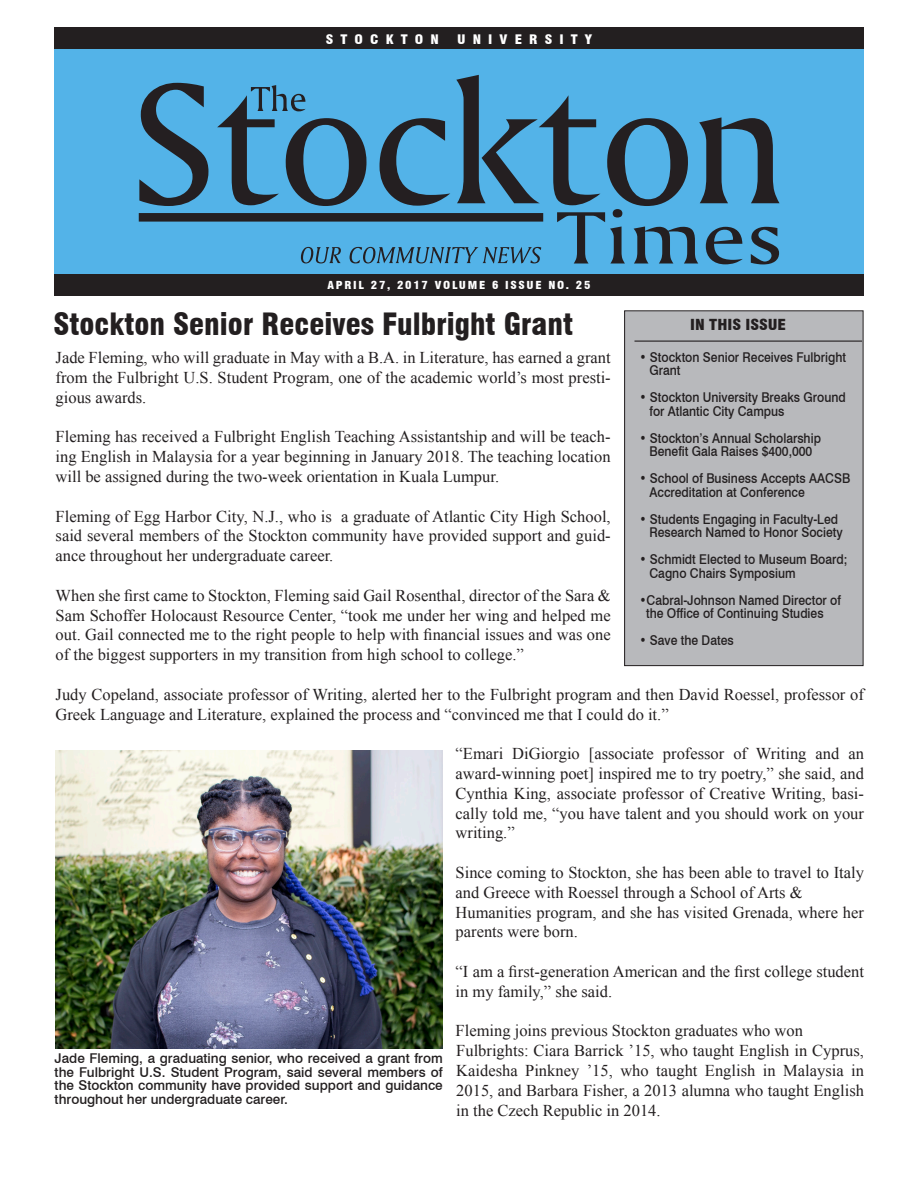
<style>
.page{position:relative;width:918px;height:1188px;background:#fff}
.page>*{position:absolute;margin:0;border:0;box-sizing:border-box;transform-origin:0 0}
.t1{font:900 condensed 30px "Swiss 721 BT";color:#231f20}
.t2{font:16.5px/19.8px "Times New Roman";color:#231f20;text-align:justify}
.t3{font:900 condensed 14.85px "Swiss 721 BT";color:#231f20;scale:1.11 1}
.t4{font:500 13.5px "Swiss 721 BT";color:#231f20;scale:.9 1}
.t5{font:500 13.5px/13.5px "Swiss 721 BT";color:#231f20;text-align:justify}
.t6{font:900 condensed 12.9px "Swiss 721 BT";letter-spacing:.5em;color:#fff;scale:1.11 1}
.t7{font:900 condensed 10.8px "Swiss 721 BT";letter-spacing:.145em;color:#fff;scale:1.11 1}
</style>
<div class="page">
<div style="left:54px;top:48px;width:810px;height:237px;background:#53b3e8"></div>
<div style="left:54px;top:274px;width:810px;height:22px;background:#231f20"></div>
<div style="left:54px;top:27px;width:810px;height:22px;background:#231f20"></div>
<div style="left:625px;top:311px;width:238px;height:355px;background:#b8b9bc"></div>
<div style="left:624px;top:310px;width:239px;height:356px;border:1px solid #231f20"></div>
<hr style="left:634px;top:341px;width:228px;height:1px;background:#231f20">
<svg style="left:139px;top:83px;width:69px;height:123px"></svg>
<svg style="left:217px;top:75px;width:563px;height:189px"></svg>
<div style="left:139px;top:213px;width:404px;height:9px;background:#241f21"></div>
<img style="left:55px;top:750px;width:387px;height:299px">
<p class="t6" style="left:326px;top:32px;width:103px">STOCKTON</p>
<p class="t6" style="left:457px;top:32px;width:123px">UNIVERSITY</p>
<p class="t7" style="left:328px;top:279px;width:238px">APRIL 27, 2017 VOLUME 6 ISSUE NO. 25</p>
<p class="t1" style="left:54px;top:306px;width:521px">Stockton Senior Receives Fulbright Grant</p>
<p class="t3" style="left:690px;top:315px;width:88px">IN THIS ISSUE</p>
<p class="t4" style="left:639px;top:349px;width:231px">• Stockton Senior Receives Fulbright</p>
<p class="t4" style="left:649px;top:362px;width:36px">Grant</p>
<p class="t4" style="left:639px;top:389px;width:231px">• Stockton University Breaks Ground</p>
<p class="t4" style="left:649px;top:403px;width:152px">for Atlantic City Campus</p>
<p class="t4" style="left:639px;top:430px;width:203px">• Stockton’s Annual Scholarship</p>
<p class="t4" style="left:649px;top:443px;width:183px">Benefit Gala Raises $400,000</p>
<p class="t4" style="left:639px;top:470px;width:236px">• School of Business Accepts AACSB</p>
<p class="t4" style="left:649px;top:484px;width:174px">Accreditation at Conference</p>
<p class="t4" style="left:639px;top:511px;width:222px">• Students Engaging in Faculty-Led</p>
<p class="t4" style="left:649px;top:524px;width:216px">Research Named to Honor Society</p>
<p class="t4" style="left:639px;top:551px;width:233px">• Schmidt Elected to Museum Board;</p>
<p class="t4" style="left:649px;top:565px;width:164px">Cagno Chairs Symposium</p>
<p class="t4" style="left:639px;top:592px;width:226px">•Cabral-Johnson Named Director of</p>
<p class="t4" style="left:646px;top:605px;width:199px">the Office of Continuing Studies</p>
<p class="t4" style="left:639px;top:632px;width:106px">• Save the Dates</p>
<p class="t2" style="left:56px;top:347px;width:557px">Jade Fleming, who will graduate in May with a B.A. in Literature, has earned a grant from the Fulbright U.S. Student Program, one of the academic world’s most presti&shy;gious awards.</p>
<p class="t2" style="left:56px;top:427px;width:557px">Fleming has received a Fulbright English Teaching Assistantship and will be teach&shy;ing English in Malaysia for a year beginning in January 2018. The teaching location will be assigned during the two-week orientation in Kuala Lumpur.</p>
<p class="t2" style="left:56px;top:506px;width:557px">Fleming of Egg Harbor City, N.J., who is a graduate of Atlantic City High School, said several members of the Stockton community have provided support and guid&shy;ance throughout her undergraduate career.</p>
<p class="t2" style="left:56px;top:585px;width:557px">When she first came to Stockton, Fleming said Gail Rosenthal, director of the Sara &amp; Sam Schoffer Holocaust Resource Center, “took me under her wing and helped me out. Gail connected me to the right people to help with financial issues and was one of the biggest supporters in my transition from high school to college.”</p>
<p class="t2" style="left:56px;top:684px;width:810px">Judy Copeland, associate professor of Writing, alerted her to the Fulbright program and then David Roessel, professor of<br>Greek Language and Literature, explained the process and “convinced me that I could do it.”</p>
<p class="t2" style="left:456px;top:743px;width:410px">“Emari DiGiorgio [associate professor of Writing and an award-winning poet] inspired me to try poetry,” she said, and Cynthia King, associate professor of Creative Writing, basi&shy;cally told me, “you have talent and you should work on your writing.”</p>
<p class="t2" style="left:456px;top:862px;width:410px">Since coming to Stockton, she has been able to travel to Italy and Greece with Roessel through a School of Arts &amp;</p>
<p class="t2" style="left:456px;top:902px;width:410px">Humanities program, and she has visited Grenada, where her parents were born.</p>
<p class="t2" style="left:456px;top:961px;width:410px">“I am a first-generation American and the first college student in my family,” she said.</p>
<p class="t2" style="left:456px;top:1021px;width:349px">Fleming joins previous Stockton graduates who won</p>
<p class="t2" style="left:456px;top:1040px;width:409px">Fulbrights: Ciara Barrick ’15, who taught English in Cyprus, Kaidesha Pinkney ’15, who taught English in Malaysia in 2015, and Barbara Fisher, a 2013 alumna who taught English in the Czech Republic in 2014.</p>
<p class="t5" style="left:55px;top:1052px;width:390px">Jade Fleming, a graduating senior, who received a grant from the Fulbright U.S. Student Program, said several members of the Stockton community have provided support and guidance throughout her undergraduate career.</p>
</div>
